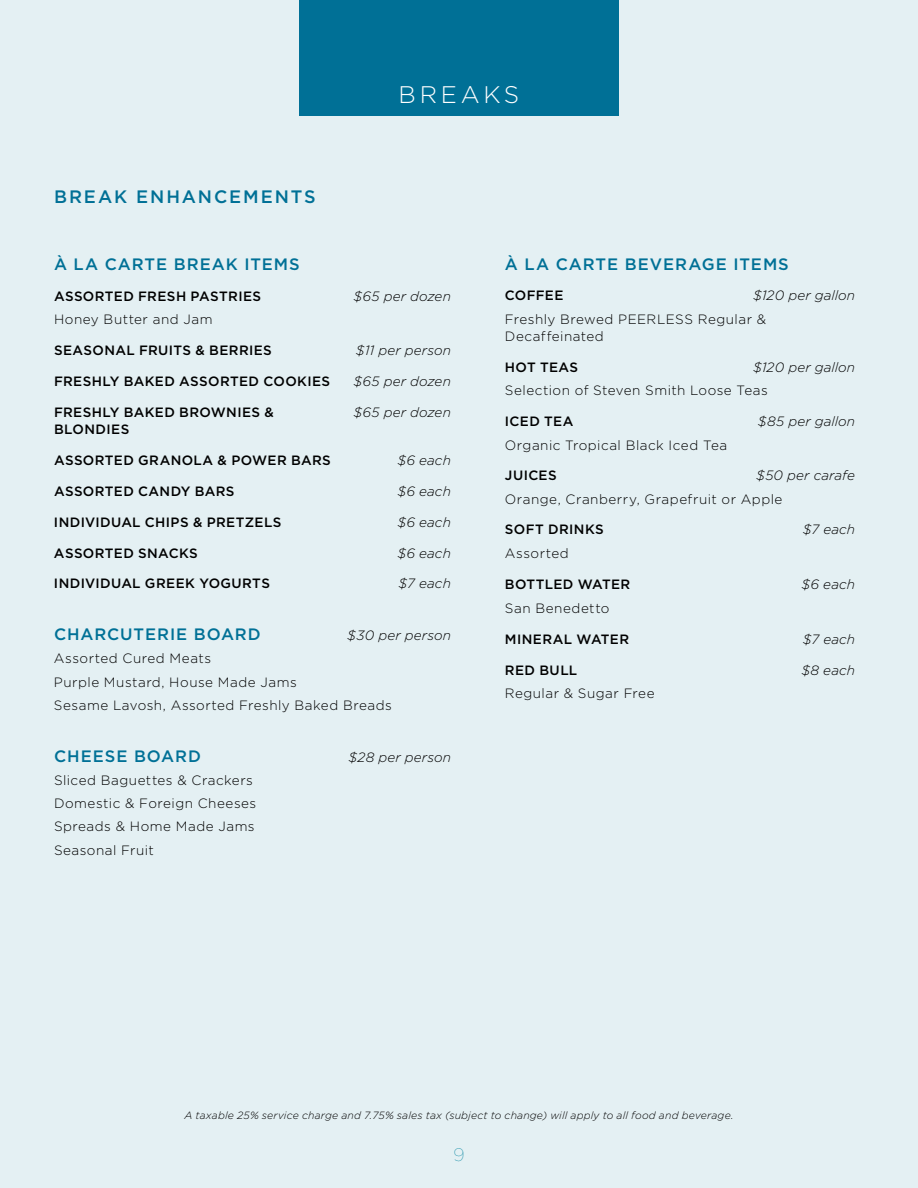
<style>
.page{position:relative;width:918px;height:1188px;background:#e4f0f3}
.page>*{position:absolute;margin:0;border:0;box-sizing:border-box;transform-origin:0 0}
.t1{font:300 24px "Gotham";letter-spacing:.155em;color:#fff}
.t2{font:500 18px "Gotham";letter-spacing:.11em;color:#007096}
.t3{font:100 18px "Gotham";color:#00839e}
.t4{font:500 16.5px "Gotham";letter-spacing:.055em;color:#007096}
.t5{font:300 13.5px/23.2px "Gotham";letter-spacing:.04em;color:#000}
.t6{font:500 13.5px "Gotham";letter-spacing:.03em;color:#000}
.t7{font:italic 300 13.5px "Gotham";letter-spacing:.01em;color:#000}
.t8{font:italic 300 10.5px "Gotham";letter-spacing:.015em;color:#000}
</style>
<div class="page">
<div style="left:299px;top:0;width:320px;height:116px;background:#007096"></div>
<h2 class="t2" style="left:54px;top:185px;width:263px">BREAK ENHANCEMENTS</h2>
<h1 class="t1" style="left:399px;top:80px;width:122px">BREAKS</h1>
<p class="t4" style="left:54px;top:253px;width:247px">À LA CARTE BREAK ITEMS</p>
<p class="t6" style="left:54px;top:288px;width:209px">ASSORTED FRESH PASTRIES</p>
<p class="t7" style="left:354px;top:288px;width:99px">$65 per dozen</p>
<p class="t5" style="left:54px;top:308px;width:160px">Honey Butter and Jam</p>
<p class="t6" style="left:54px;top:342px;width:219px">SEASONAL FRUITS &amp; BERRIES</p>
<p class="t7" style="left:356px;top:342px;width:96px">$11 per person</p>
<p class="t6" style="left:54px;top:372px;width:278px">FRESHLY BAKED ASSORTED COOKIES</p>
<p class="t7" style="left:354px;top:373px;width:99px">$65 per dozen</p>
<p class="t6" style="left:54px;top:403px;width:221px">FRESHLY BAKED BROWNIES &amp;</p>
<p class="t7" style="left:354px;top:403px;width:99px">$65 per dozen</p>
<p class="t6" style="left:54px;top:420px;width:77px">BLONDIES</p>
<p class="t6" style="left:54px;top:451px;width:278px">ASSORTED GRANOLA &amp; POWER BARS</p>
<p class="t7" style="left:398px;top:451px;width:55px">$6 each</p>
<p class="t6" style="left:54px;top:483px;width:182px">ASSORTED CANDY BARS</p>
<p class="t7" style="left:398px;top:483px;width:55px">$6 each</p>
<p class="t6" style="left:54px;top:513px;width:229px">INDIVIDUAL CHIPS &amp; PRETZELS</p>
<p class="t7" style="left:398px;top:514px;width:55px">$6 each</p>
<p class="t6" style="left:54px;top:544px;width:145px">ASSORTED SNACKS</p>
<p class="t7" style="left:398px;top:544px;width:55px">$6 each</p>
<p class="t6" style="left:54px;top:575px;width:217px">INDIVIDUAL GREEK YOGURTS</p>
<p class="t7" style="left:399px;top:575px;width:53px">$7 each</p>
<p class="t4" style="left:54px;top:624px;width:208px">CHARCUTERIE BOARD</p>
<p class="t7" style="left:348px;top:627px;width:105px">$30 per person</p>
<p class="t5" style="left:54px;top:647px;width:339px">Assorted Cured Meats<br>Purple Mustard, House Made Jams<br>Sesame Lavosh, Assorted Freshly Baked Breads</p>
<p class="t4" style="left:54px;top:745px;width:149px">CHEESE BOARD</p>
<p class="t7" style="left:349px;top:748px;width:104px">$28 per person</p>
<p class="t5" style="left:54px;top:768px;width:204px">Sliced Baguettes &amp; Crackers<br>Domestic &amp; Foreign Cheeses<br>Spreads &amp; Home Made Jams<br>Seasonal Fruit</p>
<p class="t4" style="left:505px;top:253px;width:285px">À LA CARTE BEVERAGE ITEMS</p>
<p class="t6" style="left:505px;top:287px;width:60px">COFFEE</p>
<p class="t7" style="left:753px;top:287px;width:103px">$120 per gallon</p>
<p class="t5" style="left:505px;top:310px;width:263px;line-height:17.2px">Freshly Brewed PEERLESS Regular &amp;<br>Decaffeinated</p>
<p class="t6" style="left:505px;top:358px;width:75px">HOT TEAS</p>
<p class="t7" style="left:753px;top:358px;width:103px">$120 per gallon</p>
<p class="t5" style="left:505px;top:378px;width:264px">Selection of Steven Smith Loose Teas</p>
<p class="t6" style="left:505px;top:412px;width:70px">ICED TEA</p>
<p class="t7" style="left:758px;top:412px;width:98px">$85 per gallon</p>
<p class="t5" style="left:505px;top:433px;width:224px">Organic Tropical Black Iced Tea</p>
<p class="t6" style="left:505px;top:467px;width:53px">JUICES</p>
<p class="t7" style="left:757px;top:467px;width:100px">$50 per carafe</p>
<p class="t5" style="left:505px;top:487px;width:279px">Orange, Cranberry, Grapefruit or Apple</p>
<p class="t6" style="left:505px;top:521px;width:100px">SOFT DRINKS</p>
<p class="t7" style="left:803px;top:521px;width:53px">$7 each</p>
<p class="t5" style="left:505px;top:542px;width:65px">Assorted</p>
<p class="t6" style="left:505px;top:576px;width:127px">BOTTLED WATER</p>
<p class="t7" style="left:802px;top:576px;width:55px">$6 each</p>
<p class="t5" style="left:505px;top:596px;width:106px">San Benedetto</p>
<p class="t6" style="left:505px;top:630px;width:126px">MINERAL WATER</p>
<p class="t7" style="left:803px;top:631px;width:53px">$7 each</p>
<p class="t6" style="left:505px;top:661px;width:74px">RED BULL</p>
<p class="t7" style="left:802px;top:661px;width:55px">$8 each</p>
<p class="t5" style="left:505px;top:681px;width:151px">Regular &amp; Sugar Free</p>
<p class="t8" style="left:184px;top:1109px;width:551px">A taxable 25% service charge and 7.75% sales tax (subject to change) will apply to all food and beverage.</p>
<h2 class="t3" style="left:453px;top:1143px;width:13px">9</h2>
</div>
